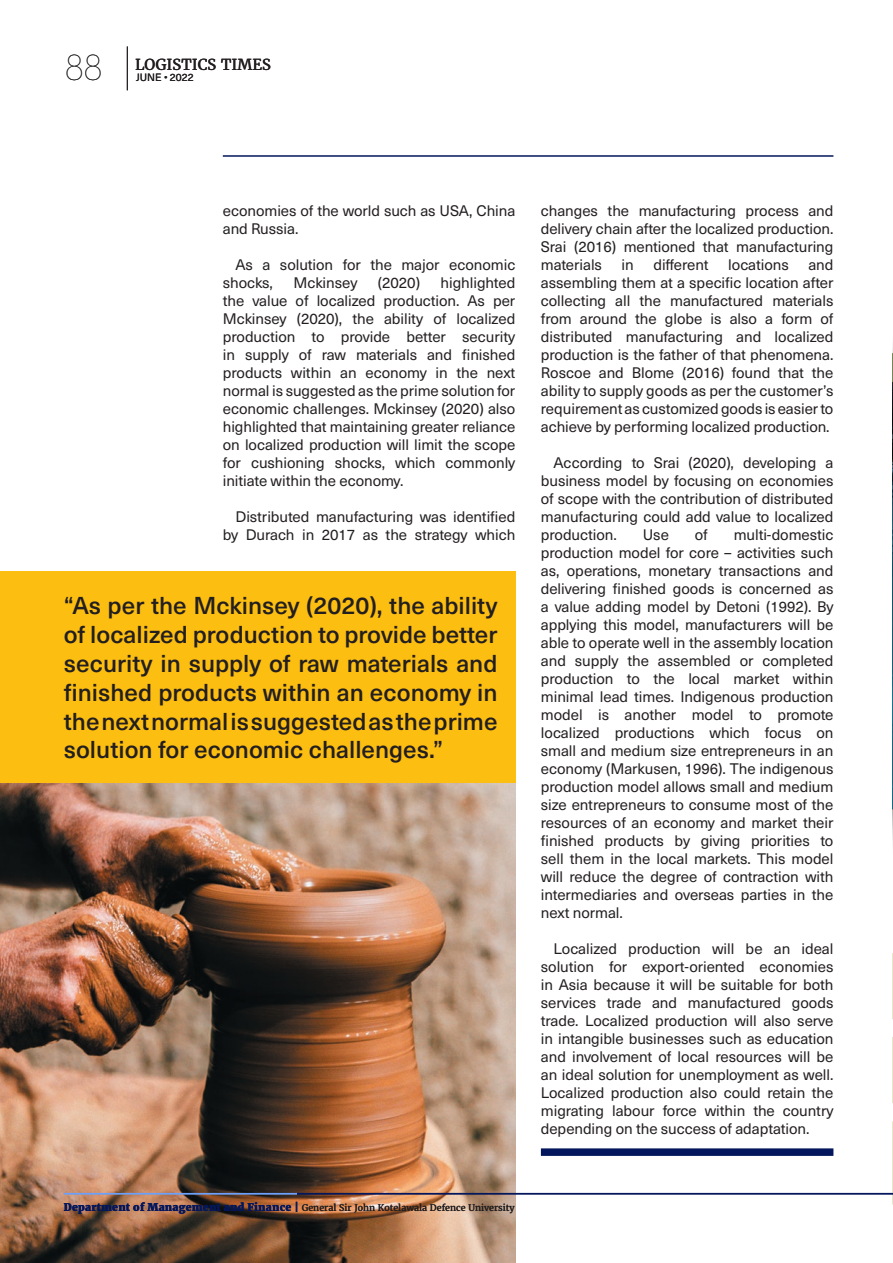
<style>
.page{position:relative;width:893px;height:1263px;background:#fff}
.page>*{position:absolute;margin:0;border:0;box-sizing:border-box;transform-origin:0 0}
.t1{font:100 36px "Intro Cond";color:#231f20}
.t2{font:500 24px/28.8px "Neue Haas Unica";color:#231f20;text-align:justify}
.t3{font:15px/18px "Neue Haas Unica";letter-spacing:-.005em;color:#231f20;text-align:justify}
.t4{font:15px "Merriweather";color:#231f20}
.t5{font:10.5px "Neue Haas Unica";color:#231f20}
.t6{font:9px "Merriweather";color:#231f20}
.s1{font-weight:800;font-size:10.5px;color:#04175c}
</style>
<div class="page">
<hr style="left:223px;top:155px;width:610px;height:2px;background:#04175c">
<div style="left:541px;top:1148px;width:292px;height:8px;background:#04175c"></div>
<img style="left:0;top:783px;width:515px;height:480px">
<div style="left:0;top:572px;width:515px;height:211px;background:#fdbe12"></div>
<img style="left:892px;top:825px;width:1px;height:16px">
<svg style="left:892px;top:953px;width:1px;height:66px"></svg>
<svg style="left:892px;top:1037px;width:1px;height:66px"></svg>
<svg style="left:892px;top:1121px;width:1px;height:83px"></svg>
<svg style="left:892px;top:347px;width:1px;height:478px"></svg>
<hr style="left:127px;top:46px;width:1px;height:44px;background:#231f20">
<hr style="left:297px;top:1193px;width:596px;height:1px;background:#04175c">
<hr style="left:64px;top:1193px;width:233px;height:1px;background:#6ba0fe">
<h1 class="t1" style="left:65px;top:46px;width:38px">88</h1>
<p class="t4" style="left:135px;top:55px;width:138px">LOGISTICS TIMES</p>
<p class="t5" style="left:136px;top:70px;width:59px">JUNE • 2022</p>
<p class="t3" style="left:223px;top:201px;width:294px">economies of the world such as USA, China and Russia.</p>
<p class="t3" style="left:223px;top:255px;width:294px;text-indent:13px">As a solution for the major economic shocks,</p>
<p class="t3" style="left:293px;top:273px;width:65px">Mckinsey</p>
<p class="t3" style="left:378px;top:273px;width:44px">(2020)</p>
<p class="t3" style="left:223px;top:273px;width:294px;text-indent:218px">highlighted the value of localized production. As per Mckinsey (2020), the ability of localized production to provide better security in supply of raw materials and finished products within an economy in the next normal is suggested as the prime solution for economic challenges. Mckinsey (2020) also highlighted that maintaining greater reliance on localized production will limit the scope for cushioning shocks, which commonly initiate within the economy.</p>
<p class="t3" style="left:223px;top:507px;width:294px;text-align:right">Distributed manufacturing was identified by Durach in 2017 as the strategy which</p>
<p class="t2" style="left:64px;top:590px;width:435px">“As per the Mckinsey (2020), the ability of localized production to provide better security in supply of raw materials and finished products within an economy in the next normal is suggested as the prime solution for economic challenges.”</p>
<p class="t3" style="left:541px;top:201px;width:294px">changes the manufacturing process and delivery chain after the localized production.<br>Srai (2016) mentioned that manufacturing materials</p>
<p class="t3" style="left:622px;top:255px;width:14px">in</p>
<p class="t3" style="left:653px;top:255px;width:57px">different</p>
<p class="t3" style="left:728px;top:255px;width:62px">locations</p>
<p class="t3" style="left:541px;top:255px;width:294px;text-indent:267px">and assembling them at a specific location after collecting all the manufactured materials from around the globe is also a form of distributed manufacturing and localized production is the father of that phenomena.<br>Roscoe and Blome (2016) found that the ability to supply goods as per the customer’s requirement as customized goods is easier to achieve by performing localized production.</p>
<p class="t3" style="left:541px;top:453px;width:294px;text-indent:13px">According to Srai (2020), developing a business model by focusing on economies of scope with the contribution of distributed manufacturing could add value to localized production.</p>
<p class="t3" style="left:643px;top:525px;width:28px">Use</p>
<p class="t3" style="left:695px;top:525px;width:14px">of</p>
<p class="t3" style="left:541px;top:525px;width:294px;text-indent:193px">multi-domestic production model for core – activities such as, operations, monetary transactions and delivering finished goods is concerned as a value adding model by Detoni (1992). By applying this model, manufacturers will be able to operate well in the assembly location and supply the assembled or completed production to the local market within minimal lead times. Indigenous production model is another model to promote localized productions which focus on small and medium size entrepreneurs in an economy (Markusen, 1996). The indigenous production model allows small and medium size entrepreneurs to consume most of the resources of an economy and market their finished products by giving priorities to sell them in the local markets. This model will reduce the degree of contraction with intermediaries and overseas parties in the next normal.</p>
<p class="t3" style="left:541px;top:939px;width:294px;text-indent:13px">Localized production will be an ideal solution for export-oriented economies in Asia because it will be suitable for both services trade and manufactured goods trade. Localized production will also serve in intangible businesses such as education and involvement of local resources will be an ideal solution for unemployment as well.<br>Localized production also could retain the migrating labour force within the country depending on the success of adaptation.</p>
<p class="t6" style="left:64px;top:1202px;width:452px"><span class="s1">Department of Management and Finance |</span> General Sir John Kotelawala Defence University</p>
</div>
